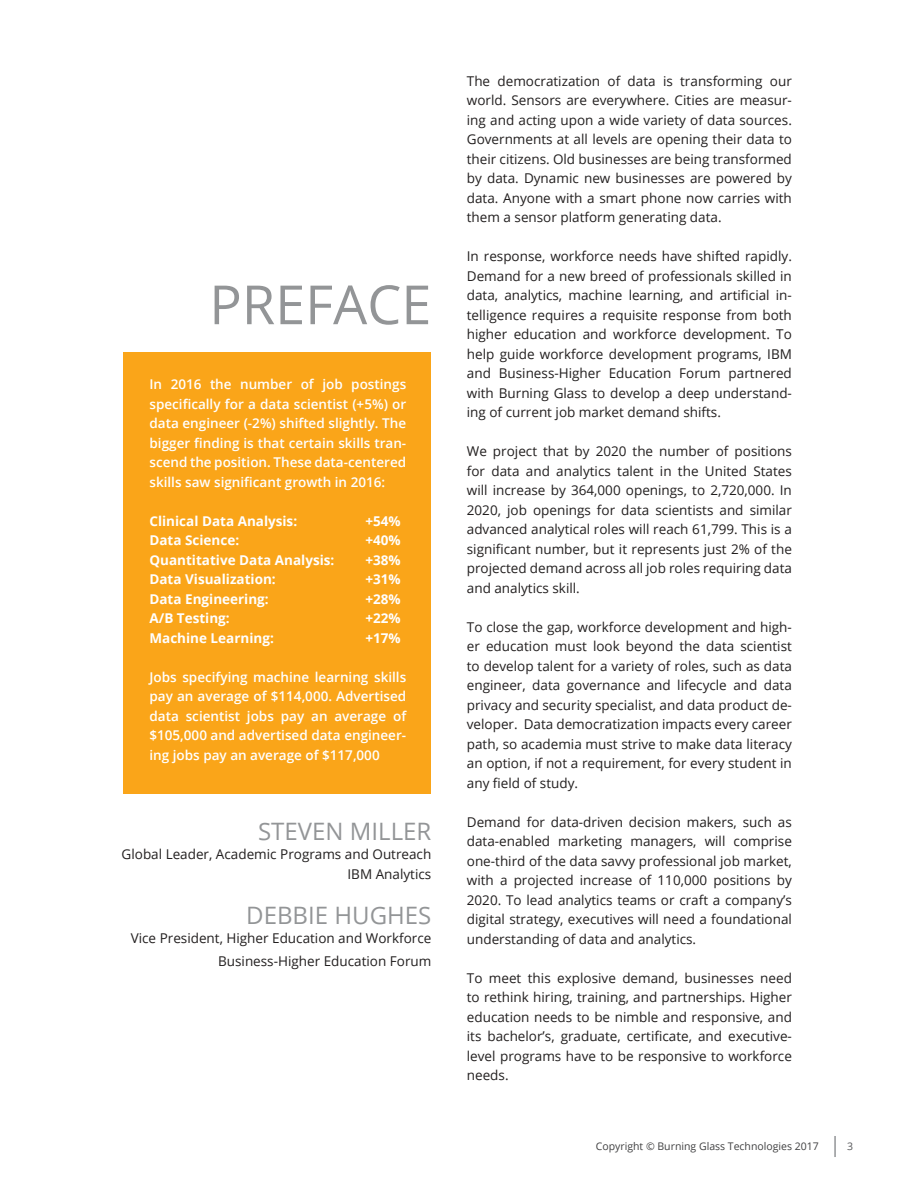
<style>
.page{position:relative;width:918px;height:1188px;background:#fff}
.page>*{position:absolute;margin:0;border:0;box-sizing:border-box;transform-origin:0 0}
.t1{font:54px "Open Sans";color:#939597}
.t2{font:24px "Open Sans";color:#939597}
.t3{font:13.5px/19.5px "Open Sans";color:#221f1f;text-align:justify}
.t4{font:600 13.5px/19.5px "Open Sans";color:#fff;text-align:justify}
.t5{font:700 13.5px "Open Sans";color:#fff}
.t6{font:10.5px "Open Sans";color:#404041}
.t7{font:10.5px "Open Sans";color:#57585a}
</style>
<div class="page">
<div style="left:123px;top:352px;width:308px;height:442px;background:#faa519"></div>
<hr style="left:834px;top:1136px;width:2px;height:21px;background:#939597">
<h1 class="t1" style="left:209px;top:268px;width:224px">PREFACE</h1>
<p class="t4" style="left:149px;top:376px;width:258px">In 2016 the number of job postings specifically for a data scientist (+5%) or data engineer (-2%) shifted slightly. The bigger finding is that certain skills tran&shy;scend the position. These data-centered skills saw significant growth in 2016:</p>
<p class="t5" style="left:149px;top:515px;width:149px">Clinical Data Analysis:</p>
<p class="t5" style="left:365px;top:515px;width:37px">+54%</p>
<p class="t5" style="left:149px;top:535px;width:91px">Data Science:</p>
<p class="t5" style="left:365px;top:535px;width:37px">+40%</p>
<p class="t5" style="left:149px;top:554px;width:186px">Quantitative Data Analysis:</p>
<p class="t5" style="left:365px;top:554px;width:37px">+38%</p>
<p class="t5" style="left:149px;top:574px;width:128px">Data Visualization:</p>
<p class="t5" style="left:365px;top:574px;width:37px">+31%</p>
<p class="t5" style="left:149px;top:593px;width:121px">Data Engineering:</p>
<p class="t5" style="left:365px;top:593px;width:37px">+28%</p>
<p class="t5" style="left:149px;top:613px;width:82px">A/B Testing:</p>
<p class="t5" style="left:365px;top:613px;width:37px">+22%</p>
<p class="t5" style="left:149px;top:632px;width:126px">Machine Learning:</p>
<p class="t5" style="left:365px;top:632px;width:37px">+17%</p>
<p class="t4" style="left:149px;top:667px;width:258px">Jobs specifying machine learning skills pay an average of $114,000. Advertised data scientist jobs pay an average of $105,000 and advertised data engineer&shy;ing jobs pay an average of $117,000</p>
<h2 class="t2" style="left:258px;top:815px;width:175px">STEVEN MILLER</h2>
<p class="t3" style="left:122px;top:844px;width:311px;text-align:right">Global Leader, Academic Programs and Outreach<br>IBM Analytics</p>
<h2 class="t2" style="left:246px;top:899px;width:187px">DEBBIE HUGHES</h2>
<p class="t3" style="left:131px;top:927px;width:302px;line-height:22.5px;text-align:right">Vice President, Higher Education and Workforce<br>Business-Higher Education Forum</p>
<p class="t3" style="left:467px;top:71px;width:327px">The democratization of data is transforming our world. Sensors are everywhere. Cities are measur&shy;ing and acting upon a wide variety of data sources.<br>Governments at all levels are opening their data to their citizens. Old businesses are being transformed by data. Dynamic new businesses are powered by data. Anyone with a smart phone now carries with them a sensor platform generating data.</p>
<p class="t3" style="left:467px;top:246px;width:327px">In response, workforce needs have shifted rapidly.<br>Demand for a new breed of professionals skilled in data, analytics, machine learning, and artificial in&shy;telligence requires a requisite response from both higher education and workforce development. To help guide workforce development programs, IBM and Business-Higher Education Forum partnered with Burning Glass to develop a deep understand&shy;ing of current job market demand shifts.</p>
<p class="t3" style="left:467px;top:441px;width:327px">We project that by 2020 the number of positions for data and analytics talent in the United States will increase by 364,000 openings, to 2,720,000. In 2020, job openings for data scientists and similar advanced analytical roles will reach 61,799. This is a significant number, but it represents just 2% of the projected demand across all job roles requiring data and analytics skill.</p>
<p class="t3" style="left:467px;top:617px;width:327px">To close the gap, workforce development and high&shy;er education must look beyond the data scientist to develop talent for a variety of roles, such as data engineer, data governance and lifecycle and data privacy and security specialist, and data product de&shy;veloper. Data democratization impacts every career path, so academia must strive to make data literacy an option, if not a requirement, for every student in any field of study.</p>
<p class="t3" style="left:467px;top:812px;width:327px">Demand for data-driven decision makers, such as data-enabled marketing managers, will comprise one-third of the data savvy professional job market, with a projected increase of 110,000 positions by 2020. To lead analytics teams or craft a company’s digital strategy, executives will need a foundational understanding of data and analytics.</p>
<p class="t3" style="left:467px;top:968px;width:327px">To meet this explosive demand, businesses need to rethink hiring, training, and partnerships. Higher education needs to be nimble and responsive, and its bachelor’s, graduate, certificate, and executive&shy;level programs have to be responsive to workforce needs.</p>
<p class="t6" style="left:596px;top:1142px;width:225px">Copyright © Burning Glass Technologies 2017</p>
<p class="t7" style="left:847px;top:1141px;width:8px">3</p>
</div>
